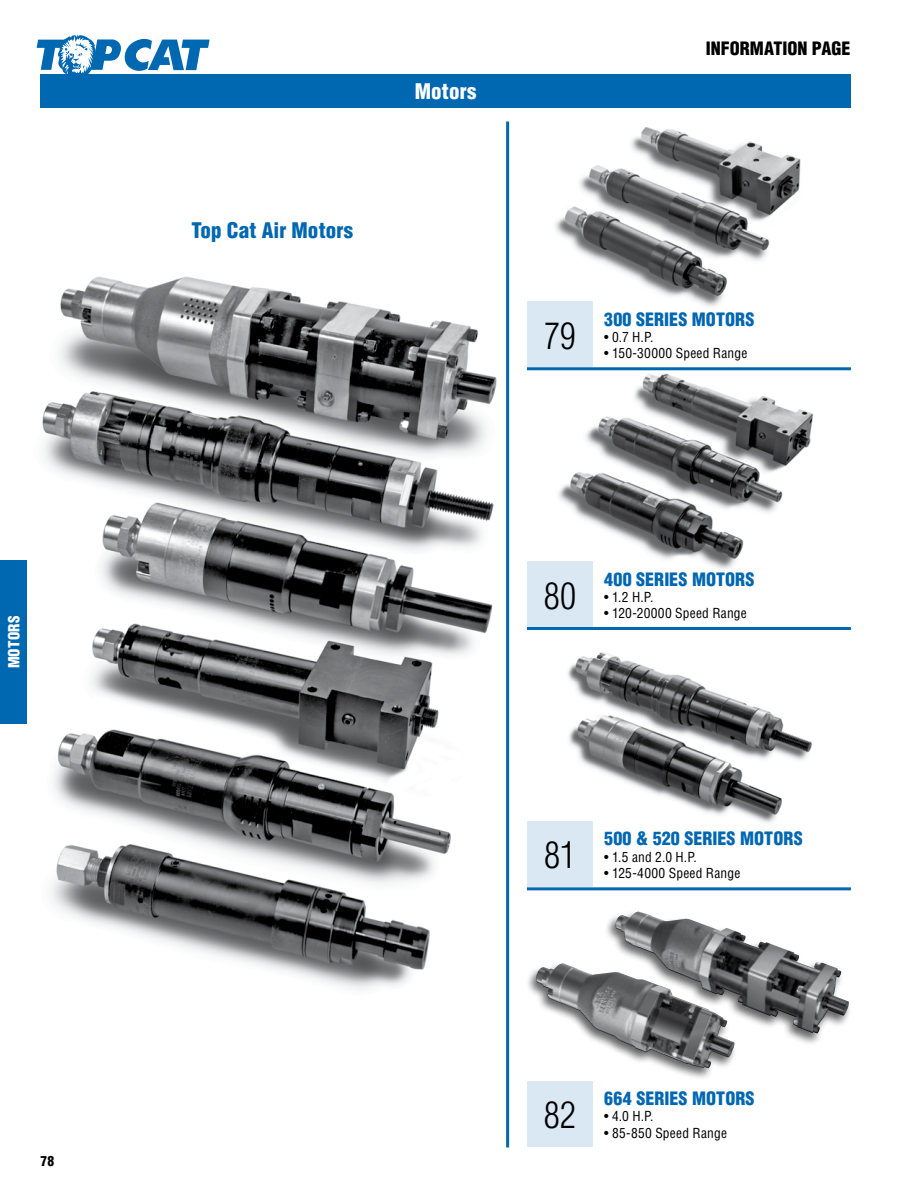
<style>
.page{position:relative;width:918px;height:1188px;background:#fff}
.page>*{position:absolute;margin:0;border:0;box-sizing:border-box;transform-origin:0 0}
.t1{font:300 condensed 36px "Helvetica";letter-spacing:.005em;color:#000}
.t2{font:900 condensed 21px "Helvetica";letter-spacing:.005em;color:#0067b1}
.t3{font:900 condensed 21px "Helvetica";letter-spacing:.01em;color:#fff}
.t4{font:900 condensed 18px "Helvetica";letter-spacing:.005em;color:#0067b1}
.t5{font:900 condensed 18px "Helvetica";color:#000}
.t6{font:900 condensed 15px "Helvetica";letter-spacing:.015em;color:#fff}
.t7{font:condensed 13.5px "Helvetica";letter-spacing:.015em;color:#000}
.t8{font:900 condensed 13.5px "Helvetica";color:#000}
</style>
<div class="page">
<img style="left:547px;top:127px;width:254px;height:180px">
<img style="left:545px;top:370px;width:287px;height:199px">
<div style="left:41px;top:74px;width:810px;height:34px;background:#0067b1"></div>
<svg style="left:37px;top:34px;width:173px;height:42px"></svg>
<img style="left:568px;top:652px;width:244px;height:171px">
<div style="left:525px;top:961px;width:213px;height:119px;background:#000;opacity:.6"></div>
<img style="left:535px;top:963px;width:200px;height:105px">
<div style="left:604px;top:909px;width:248px;height:136px;background:#000;opacity:.6"></div>
<img style="left:615px;top:913px;width:235px;height:120px">
<img style="left:42px;top:276px;width:455px;height:713px">
<hr style="left:506px;top:122px;width:3px;height:1026px;background:#0067b1">
<div style="left:527px;top:302px;width:66px;height:66px;background:#d9e8f3"></div>
<div style="left:527px;top:561px;width:66px;height:66px;background:#d9e8f3"></div>
<div style="left:527px;top:821px;width:66px;height:66px;background:#d9e8f3"></div>
<div style="left:527px;top:1081px;width:66px;height:66px;background:#d9e8f3"></div>
<hr style="left:527px;top:367px;width:324px;height:3px;background:#0067b1">
<hr style="left:527px;top:627px;width:324px;height:3px;background:#0067b1">
<hr style="left:527px;top:887px;width:324px;height:3px;background:#0067b1">
<div style="left:0;top:560px;width:27px;height:164px;background:#0067b1"></div>
<p class="t6" style="left:5px;top:668px;width:54px;rotate:-90deg">MOTORS</p>
<p class="t8" style="left:40px;top:1153px;width:15px">78</p>
<h2 class="t2" style="left:191px;top:217px;width:163px">Top Cat Air Motors</h2>
<h2 class="t3" style="left:415px;top:79px;width:63px">Motors</h2>
<h3 class="t5" style="left:706px;top:37px;width:146px">INFORMATION PAGE</h3>
<h1 class="t1" style="left:544px;top:315px;width:33px">79</h1>
<h3 class="t4" style="left:604px;top:308px;width:152px">300 SERIES MOTORS</h3>
<p class="t7" style="left:604px;top:329px;width:51px">• 0.7 H.P.</p>
<p class="t7" style="left:604px;top:345px;width:145px">• 150-30000 Speed Range</p>
<h1 class="t1" style="left:544px;top:575px;width:34px">80</h1>
<h3 class="t4" style="left:604px;top:568px;width:152px">400 SERIES MOTORS</h3>
<p class="t7" style="left:604px;top:589px;width:51px">• 1.2 H.P.</p>
<p class="t7" style="left:604px;top:605px;width:144px">• 120-20000 Speed Range</p>
<h1 class="t1" style="left:544px;top:834px;width:33px">81</h1>
<h3 class="t4" style="left:604px;top:828px;width:200px">500 &amp; 520 SERIES MOTORS</h3>
<p class="t7" style="left:604px;top:848px;width:94px">• 1.5 and 2.0 H.P.</p>
<p class="t7" style="left:604px;top:865px;width:138px">• 125-4000 Speed Range</p>
<h1 class="t1" style="left:544px;top:1094px;width:34px">82</h1>
<h3 class="t4" style="left:604px;top:1087px;width:152px">664 SERIES MOTORS</h3>
<p class="t7" style="left:604px;top:1108px;width:51px">• 4.0 H.P.</p>
<p class="t7" style="left:604px;top:1124px;width:124px">• 85-850 Speed Range</p>
</div>
